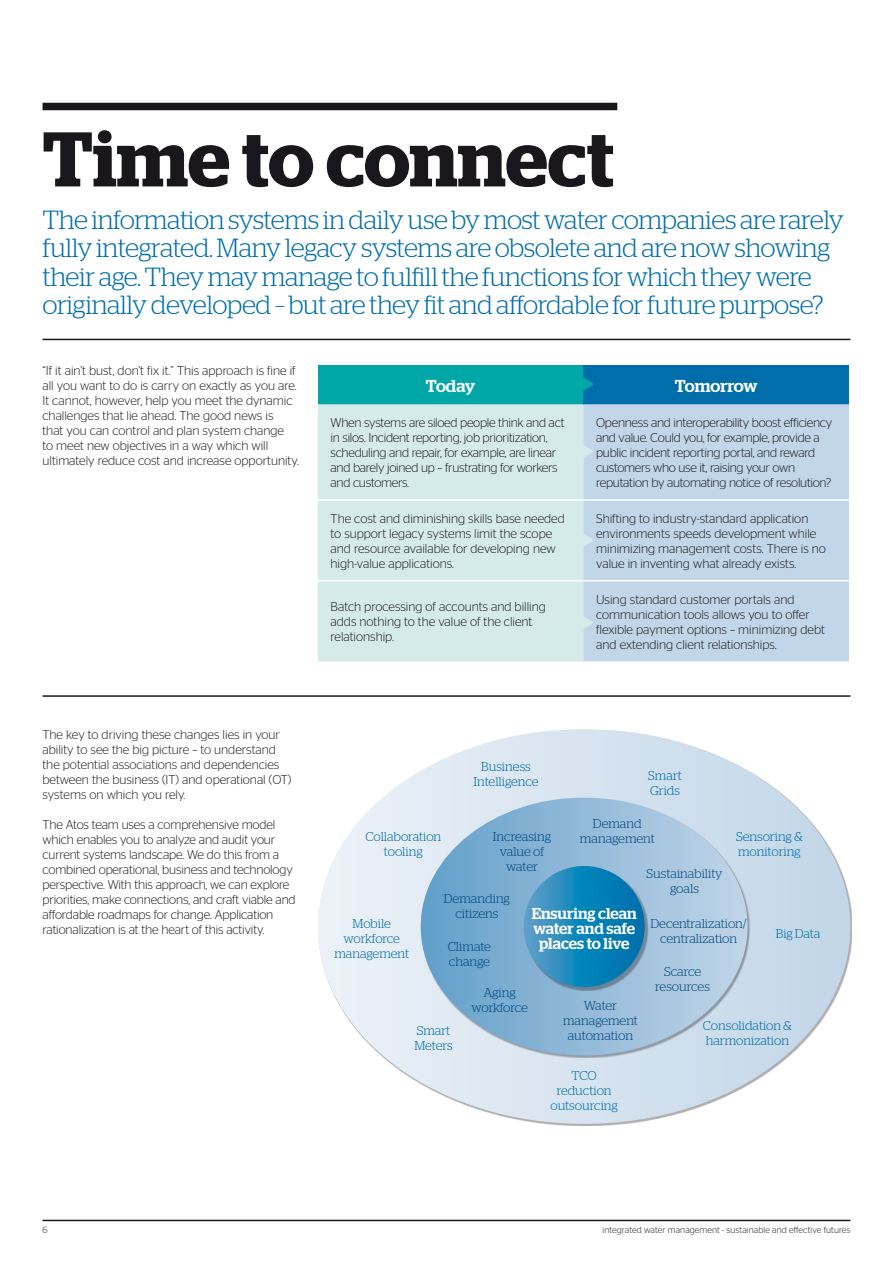
<style>
.page{position:relative;width:893px;height:1263px;background:#fff}
.page>*{position:absolute;margin:0;border:0;box-sizing:border-box;transform-origin:0 0}
.t1{font:600 77.25px "Stag";color:#1a171c}
.t2{font:300 26.25px/28.5px "Stag";letter-spacing:-.02em;color:#006eab}
.t3{font:500 17.25px "Stag";letter-spacing:-.005em;color:#fff}
.t4{font:500 15.75px/15px "Stag";color:#fff;text-align:center}
.t5{font:300 12.75px/15px "Stag Sans";color:#1a171c}
.t6{font:300 12.75px/15px "Stag Sans";letter-spacing:-.02em;color:#1a171c}
.t7{font:300 12.75px/15px "Stag";color:#00477f;text-align:center}
.t8{font:300 12.75px/15px "Stag";color:#006eab;text-align:center}
.t9{font:300 9px "Stag Sans";letter-spacing:.01em;color:#1a171c}
</style>
<div class="page">
<div style="left:43px;top:103px;width:574px;height:7px;background:#1a171c"></div>
<hr style="left:43px;top:339px;width:807px;height:1px;background:#1a171c">
<hr style="left:43px;top:1220px;width:807px;height:1px;background:#1a171c">
<svg style="left:318px;top:729px;width:532px;height:395px"></svg>
<svg style="left:421px;top:797px;width:327px;height:258px;background:#a2c3dd"></svg>
<div style="left:525px;top:868px;width:123px;height:123px;background:#1a171c;opacity:.35"></div>
<svg style="left:524px;top:866px;width:121px;height:121px;background:#1685b9"></svg>
<hr style="left:43px;top:695px;width:807px;height:2px;background:#1a171c">
<div style="left:318px;top:365px;width:265px;height:39px;background:#00a7a7"></div>
<div style="left:583px;top:365px;width:266px;height:39px;background:#006eab"></div>
<div style="left:318px;top:404px;width:265px;height:257px;background:#d4ebe9"></div>
<div style="left:583px;top:404px;width:266px;height:257px;background:#c1d6e8"></div>
<hr style="left:318px;top:499px;width:265px;height:2px;background:#fff">
<hr style="left:583px;top:499px;width:266px;height:2px;background:#fff">
<hr style="left:318px;top:580px;width:265px;height:1px;background:#fff">
<hr style="left:583px;top:580px;width:266px;height:1px;background:#fff">
<svg style="left:583px;top:377px;width:10px;height:14px"></svg>
<svg style="left:567px;top:435px;width:27px;height:33px"></svg>
<svg style="left:567px;top:524px;width:27px;height:32px"></svg>
<svg style="left:567px;top:606px;width:27px;height:33px"></svg>
<h1 class="t1" style="left:43px;top:114px;width:573px">Time to connect</h1>
<p class="t2" style="left:43px;top:205px;width:803px">The information systems in daily use by most water companies are rarely fully integrated. Many legacy systems are obsolete and are now showing their age. They may manage to fulfill the functions for which they were originally developed – but are they fit and affordable for future purpose?</p>
<p class="t5" style="left:43px;top:363px;width:258px">“If it ain’t bust, don’t fix it.” This approach is fine if all you want to do is carry on exactly as you are.<br>It cannot, however, help you meet the dynamic challenges that lie ahead. The good news is<br>that you can control and plan system change<br>to meet new objectives in a way which will ultimately reduce cost and increase opportunity.</p>
<p class="t5" style="left:43px;top:727px;width:250px">The key to driving these changes lies in your ability to see the big picture – to understand the potential associations and dependencies between the business (IT) and operational (OT) systems on which you rely.</p>
<p class="t5" style="left:43px;top:817px;width:255px">The Atos team uses a comprehensive model which enables you to analyze and audit your current systems landscape. We do this from a combined operational, business and technology perspective. With this approach, we can explore priorities, make connections, and craft viable and affordable roadmaps for change. Application rationalization is at the heart of this activity.</p>
<h3 class="t3" style="left:426px;top:375px;width:51px">Today</h3>
<h3 class="t3" style="left:675px;top:375px;width:84px">Tomorrow</h3>
<p class="t6" style="left:331px;top:415px;width:235px">When systems are siloed people think and act in silos. Incident reporting, job prioritization, scheduling and repair, for example, are linear and barely joined up – frustrating for workers and customers.</p>
<p class="t6" style="left:596px;top:415px;width:238px">Openness and interoperability boost efficiency and value. Could you, for example, provide a public incident reporting portal, and reward customers who use it, raising your own reputation by automating notice of resolution?</p>
<p class="t5" style="left:331px;top:511px;width:236px">The cost and diminishing skills base needed to support legacy systems limit the scope and resource available for developing new high-value applications.</p>
<p class="t5" style="left:596px;top:511px;width:231px">Shifting to industry-standard application environments speeds development while minimizing management costs. There is no value in inventing what already exists.</p>
<p class="t5" style="left:331px;top:599px;width:217px">Batch processing of accounts and billing adds nothing to the value of the client relationship.</p>
<p class="t5" style="left:596px;top:591px;width:230px">Using standard customer portals and communication tools allows you to offer flexible payment options – minimizing debt and extending client relationships.</p>
<p class="t8" style="left:474px;top:759px;width:66px">Business<br>Intelligence</p>
<p class="t8" style="left:648px;top:768px;width:35px;text-align:left">Smart<br>Grids</p>
<p class="t7" style="left:580px;top:816px;width:76px">Demand management</p>
<p class="t7" style="left:647px;top:866px;width:78px">Sustainability goals</p>
<p class="t7" style="left:650px;top:916px;width:98px">Decentralization/ centralization</p>
<p class="t7" style="left:655px;top:964px;width:56px">Scarce resources</p>
<p class="t8" style="left:365px;top:829px;width:77px">Collaboration tooling</p>
<p class="t8" style="left:736px;top:829px;width:68px;text-align:left">Sensoring &amp; monitoring</p>
<p class="t7" style="left:493px;top:829px;width:60px">Increasing value of water</p>
<p class="t7" style="left:444px;top:891px;width:68px">Demanding citizens</p>
<p class="t4" style="left:532px;top:906px;width:107px">Ensuring clean water and safe places to live</p>
<p class="t8" style="left:334px;top:916px;width:76px">Mobile workforce management</p>
<p class="t8" style="left:776px;top:926px;width:46px">Big Data</p>
<p class="t7" style="left:448px;top:938px;width:45px;text-align:left">Climate change</p>
<p class="t7" style="left:471px;top:985px;width:58px">Aging workforce</p>
<p class="t7" style="left:563px;top:997px;width:76px">Water management automation</p>
<p class="t8" style="left:703px;top:1017px;width:91px;text-align:left">Consolidation &amp; harmonization</p>
<p class="t8" style="left:414px;top:1022px;width:40px;text-align:left">Smart<br>Meters</p>
<p class="t8" style="left:550px;top:1068px;width:69px">TCO reduction outsourcing</p>
<p class="t9" style="left:43px;top:1225px;width:7px">6</p>
<p class="t9" style="left:603px;top:1225px;width:249px">integrated water management - sustainable and effective futures</p>
</div>
